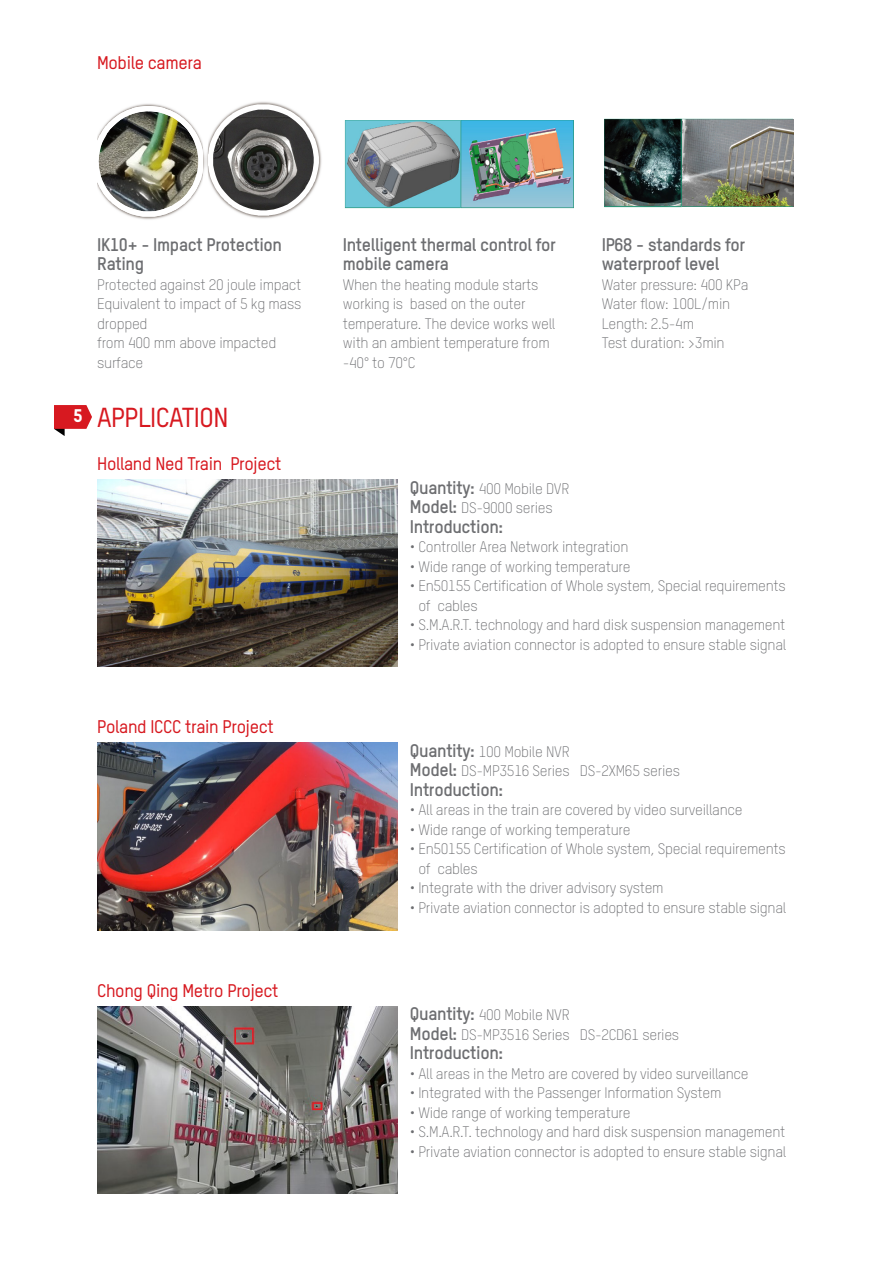
<style>
.page{position:relative;width:893px;height:1263px;background:#fff}
.page>*{position:absolute;margin:0;border:0;box-sizing:border-box;transform-origin:0 0}
.t1{font:500 27px "TSTARPRO";letter-spacing:-.02em;color:#d71920}
.t2{font:700 18px/19.5px "TSTARPRO";letter-spacing:-.02em;color:#6d6e71}
.t3{font:500 18px "TSTARPRO";letter-spacing:-.02em;color:#d71920}
.t4{font:300 15px/19.5px "TSTARPRO";letter-spacing:-.02em;color:#6d6e71}
.s1{font-weight:700;font-size:18px}
</style>
<div class="page">
<svg style="left:54px;top:405px;width:38px;height:31px"></svg>
<img style="left:133px;top:103px;width:31px;height:117px">
<img style="left:248px;top:101px;width:74px;height:118px">
<img style="left:97px;top:104px;width:222px;height:113px">
<img style="left:345px;top:120px;width:229px;height:88px">
<img style="left:604px;top:119px;width:189px;height:88px">
<img style="left:97px;top:480px;width:300px;height:187px">
<img style="left:97px;top:743px;width:300px;height:187px">
<img style="left:97px;top:1006px;width:300px;height:187px">
<p class="t3" style="left:97px;top:50px;width:106px">Mobile camera</p>
<p class="t2" style="left:97px;top:234px;width:186px">IK10+ - Impact Protection<br>Rating</p>
<p class="t4" style="left:97px;top:274px;width:206px">Protected against 20 joule impact<br>Equivalent to impact of 5 kg mass dropped<br>from 400 mm above impacted surface</p>
<h1 class="t1" style="left:73px;top:399px;width:156px"><sup>5</sup> APPLICATION</h1>
<p class="t3" style="left:97px;top:451px;width:186px">Holland Ned Train Project</p>
<p class="t3" style="left:97px;top:715px;width:178px">Poland ICCC train Project</p>
<p class="t3" style="left:97px;top:978px;width:183px">Chong Qing Metro Project</p>
<p class="t2" style="left:343px;top:234px;width:215px">Intelligent thermal control for mobile camera</p>
<p class="t4" style="left:343px;top:274px;width:214px">When the heating module starts working is based on the outer temperature. The device works well with an ambient temperature from -40° to 70°C</p>
<p class="t2" style="left:602px;top:234px;width:145px">IP68 - standards for waterproof level</p>
<p class="t4" style="left:602px;top:274px;width:148px">Water pressure: 400 KPa<br>Water flow: 100L/min<br>Length: 2.5-4m<br>Test duration: &gt;3min</p>
<p class="t4" style="left:410px;top:478px;width:161px"><span class="s1">Quantity:</span> 400 Mobile DVR<br><span class="s1">Model:</span> DS-9000 series</p>
<p class="t2" style="left:410px;top:515px;width:95px">Introduction:</p>
<p class="t4" style="left:410px;top:536px;width:220px">• Controller Area Network integration</p>
<p class="t4" style="left:410px;top:556px;width:222px">• Wide range of working temperature</p>
<p class="t4" style="left:418px;top:575px;width:369px;text-indent:-9px">• En50155 Certification of Whole system, Special requirements of cables</p>
<p class="t4" style="left:410px;top:614px;width:377px">• S.M.A.R.T. technology and hard disk suspension management</p>
<p class="t4" style="left:410px;top:634px;width:378px">• Private aviation connector is adopted to ensure stable signal</p>
<p class="t4" style="left:410px;top:741px;width:272px"><span class="s1">Quantity:</span> 100 Mobile NVR<br><span class="s1">Model:</span> DS-MP3516 Series DS-2XM65 series</p>
<p class="t2" style="left:410px;top:779px;width:95px">Introduction:</p>
<p class="t4" style="left:410px;top:800px;width:334px">• All areas in the train are covered by video surveillance</p>
<p class="t4" style="left:410px;top:819px;width:222px">• Wide range of working temperature</p>
<p class="t4" style="left:418px;top:839px;width:369px;text-indent:-9px">• En50155 Certification of Whole system, Special requirements of cables</p>
<p class="t4" style="left:410px;top:878px;width:255px">• Integrate with the driver advisory system</p>
<p class="t4" style="left:410px;top:897px;width:378px">• Private aviation connector is adopted to ensure stable signal</p>
<p class="t4" style="left:410px;top:1005px;width:271px"><span class="s1">Quantity:</span> 400 Mobile NVR<br><span class="s1">Model:</span> DS-MP3516 Series DS-2CD61 series</p>
<p class="t2" style="left:410px;top:1042px;width:95px">Introduction:</p>
<p class="t4" style="left:410px;top:1063px;width:340px">• All areas in the Metro are covered by video surveillance</p>
<p class="t4" style="left:410px;top:1083px;width:313px">• Integrated with the Passenger Information System</p>
<p class="t4" style="left:410px;top:1102px;width:222px">• Wide range of working temperature</p>
<p class="t4" style="left:410px;top:1122px;width:377px">• S.M.A.R.T. technology and hard disk suspension management</p>
<p class="t4" style="left:410px;top:1141px;width:378px">• Private aviation connector is adopted to ensure stable signal</p>
</div>
